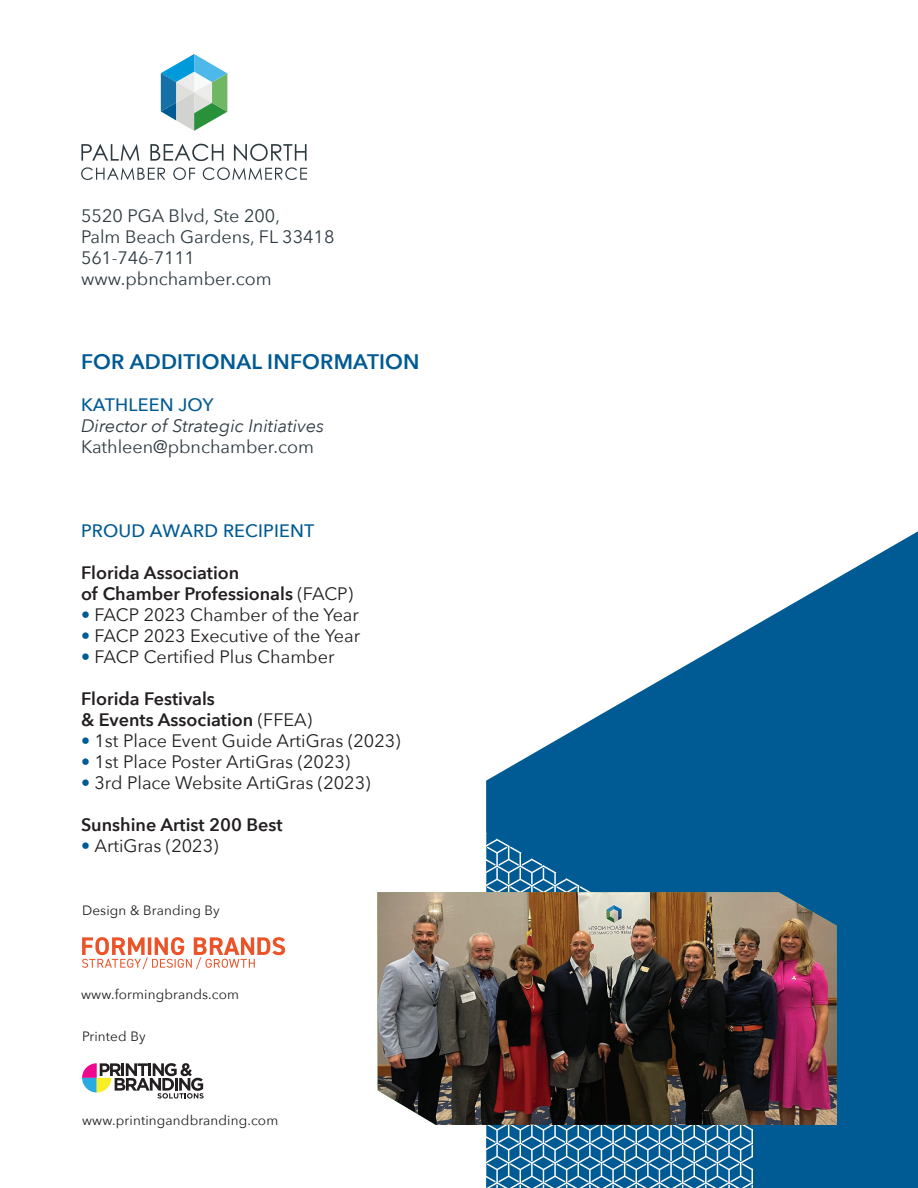
<style>
.page{position:relative;width:918px;height:1188px;background:#fff}
.page>*{position:absolute;margin:0;border:0;box-sizing:border-box;transform-origin:0 0}
.t1{font:600 21px "Avenir Next";letter-spacing:.01em;color:#005a93}
.t2{font:18px "Avenir Next";color:#231f20}
.t3{font:600 18px/21px "Avenir Next";color:#231f20}
.t4{font:18px "Avenir Next";color:#2f3b41}
.t5{font:500 18px "Avenir Next";letter-spacing:.01em;color:#005a93}
.t6{font:italic 18px "Avenir Next";color:#2f3b41}
.t7{font:13.5px "Avenir Next";letter-spacing:.01em;color:#231f20}
.s1{font-weight:400}
.s2{color:#005a93}
</style>
<div class="page">
<svg style="left:659px;top:531px;width:259px;height:657px;fill:#005a93"></svg>
<svg style="left:285px;top:681px;width:468px;height:507px"></svg>
<svg style="left:82px;top:937px;width:203px;height:32px"></svg>
<svg style="left:161px;top:54px;width:66px;height:77px"></svg>
<svg style="left:81px;top:144px;width:58px;height:17px"></svg>
<svg style="left:150px;top:144px;width:73px;height:17px"></svg>
<svg style="left:234px;top:144px;width:73px;height:17px"></svg>
<svg style="left:81px;top:167px;width:84px;height:13px"></svg>
<svg style="left:173px;top:167px;width:22px;height:13px"></svg>
<svg style="left:203px;top:167px;width:104px;height:13px"></svg>
<svg style="left:82px;top:1063px;width:122px;height:36px"></svg>
<img style="left:377px;top:892px;width:460px;height:233px">
<p class="t4" style="left:81px;top:201px;width:200px">5520 PGA Blvd, Ste 200,</p>
<p class="t4" style="left:81px;top:222px;width:255px">Palm Beach Gardens, FL 33418</p>
<p class="t4" style="left:81px;top:243px;width:115px">561-746-7111</p>
<p class="t4" style="left:81px;top:264px;width:192px">www.pbnchamber.com</p>
<p class="t1" style="left:81px;top:344px;width:340px">FOR ADDITIONAL INFORMATION</p>
<p class="t5" style="left:81px;top:389px;width:134px">KATHLEEN JOY</p>
<p class="t6" style="left:81px;top:411px;width:245px">Director of Strategic Initiatives</p>
<p class="t4" style="left:81px;top:432px;width:235px">Kathleen@pbnchamber.com</p>
<p class="t5" style="left:81px;top:515px;width:235px">PROUD AWARD RECIPIENT</p>
<p class="t3" style="left:81px;top:562px;width:274px">Florida Association<br>of Chamber Professionals <span class="s1">(FACP)</span></p>
<p class="t2" style="left:81px;top:600px;width:280px"><span class="s2">•</span> FACP 2023 Chamber of the Year</p>
<p class="t2" style="left:81px;top:621px;width:281px"><span class="s2">•</span> FACP 2023 Executive of the Year</p>
<p class="t2" style="left:81px;top:642px;width:255px"><span class="s2">•</span> FACP Certified Plus Chamber</p>
<p class="t3" style="left:81px;top:688px;width:135px">Florida Festivals</p>
<p class="t3" style="left:81px;top:709px;width:233px">&amp; Events Association <span class="s1">(FFEA)</span></p>
<p class="t2" style="left:81px;top:726px;width:321px"><span class="s2">•</span> 1st Place Event Guide ArtiGras (2023)</p>
<p class="t2" style="left:81px;top:747px;width:271px"><span class="s2">•</span> 1st Place Poster ArtiGras (2023)</p>
<p class="t2" style="left:81px;top:768px;width:291px"><span class="s2">•</span> 3rd Place Website ArtiGras (2023)</p>
<p class="t3" style="left:81px;top:814px;width:203px">Sunshine Artist 200 Best</p>
<p class="t2" style="left:81px;top:831px;width:139px"><span class="s2">•</span> ArtiGras (2023)</p>
<p class="t7" style="left:82px;top:899px;width:139px">Design &amp; Branding By</p>
<p class="t7" style="left:81px;top:983px;width:160px">www.formingbrands.com</p>
<p class="t7" style="left:82px;top:1025px;width:65px">Printed By</p>
<p class="t7" style="left:82px;top:1109px;width:198px">www.printingandbranding.com</p>
</div>
